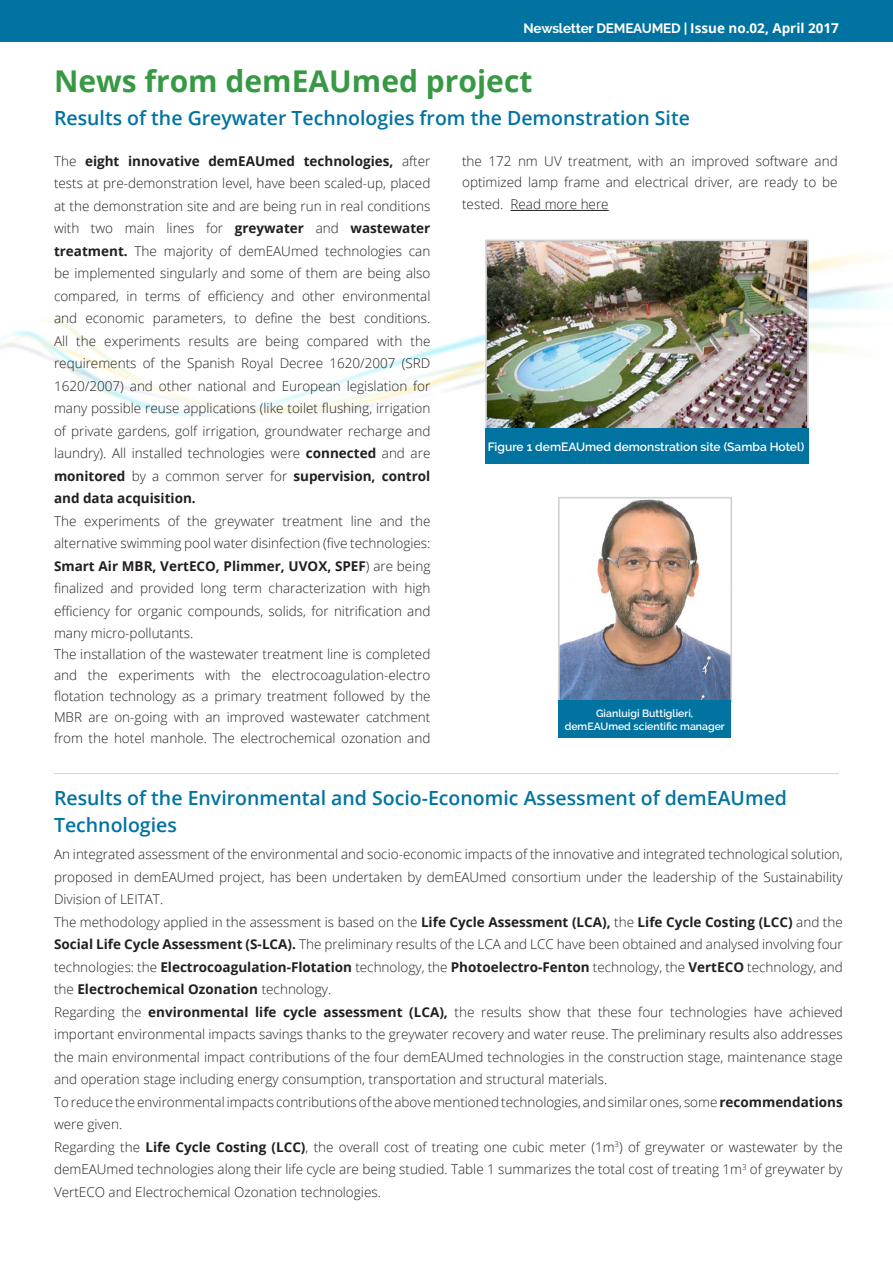
<style>
.page{position:relative;width:893px;height:1263px;background:#fff}
.page>*{position:absolute;margin:0;border:0;box-sizing:border-box;transform-origin:0 0}
.t1{font:700 30px "Open Sans";color:#389945}
.t2{font:600 19.5px/27px "Open Sans";color:#0073a1}
.t3{font:300 13.5px/22.5px "Open Sans";color:#231f20;text-align:justify}
.t4{font:700 13.5px "Raleway";letter-spacing:-.015em;color:#fff}
.t5{font:600 12px "Raleway";color:#fff}
.t6{font:600 10.5px/13.5px "Raleway";color:#fff;text-align:center}
.s1{font-family:"Open Sans"}
.s2{font-weight:700}
</style>
<div class="page">
<img style="left:0;top:209px;width:888px;height:208px">
<hr style="left:510px;top:210px;width:99px;height:1px;background:#231f20">
<div style="left:0;top:0;width:893px;height:41px;background:#0073a1"></div>
<img style="left:488px;top:243px;width:318px;height:186px">
<div style="left:485px;top:240px;width:324px;height:206px;border:2px solid #d1d2d4"></div>
<div style="left:485px;top:429px;width:324px;height:35px;background:#0073a1"></div>
<img style="left:561px;top:500px;width:168px;height:200px">
<div style="left:558px;top:497px;width:174px;height:206px;border:2px solid #d1d2d4"></div>
<div style="left:558px;top:700px;width:173px;height:38px;background:#0073a1"></div>
<hr style="left:54px;top:773px;width:785px;height:1px;background:#d1d2d4">
<p class="t4" style="left:524px;top:21px;width:317px">Newsletter DEMEAUMED | <span class="s1">Issue no.02, April 2017</span></p>
<p class="t1" style="left:54px;top:60px;width:480px">News from demEAUmed project</p>
<p class="t2" style="left:54px;top:104px;width:637px">Results of the Greywater Technologies from the Demonstration Site</p>
<p class="t3" style="left:54px;top:149px;width:378px">The <span class="s2">eight innovative demEAUmed technologies,</span> after tests at pre-demonstration level, have been scaled-up, placed at the demonstration site and are being run in real conditions with two main lines for <span class="s2">greywater</span> and <span class="s2">wastewater treatment.</span> The majority of demEAUmed technologies can be implemented singularly and some of them are being also compared, in terms of efficiency and other environmental and economic parameters, to define the best conditions.<br>All the experiments results are being compared with the requirements of the Spanish Royal Decree 1620/2007 (SRD 1620/2007) and other national and European legislation for many possible reuse applications (like toilet flushing, irrigation of private gardens, golf irrigation, groundwater recharge and laundry). All installed technologies were <span class="s2">connected</span> and are <span class="s2">monitored</span> by a common server for <span class="s2">supervision, control and data acquisition.</span></p>
<p class="t3" style="left:54px;top:509px;width:378px">The experiments of the greywater treatment line and the alternative swimming pool water disinfection (five technologies:<br><span class="s2">Smart Air MBR, VertECO, Plimmer, UVOX, SPEF</span>) are being finalized and provided long term characterization with high efficiency for organic compounds, solids, for nitrification and many micro-pollutants.</p>
<p class="t3" style="left:54px;top:644px;width:378px;line-height:21px">The installation of the wastewater treatment line is completed and the experiments with the electrocoagulation-electro flotation technology as a primary treatment followed by the MBR are on-going with an improved wastewater catchment from the hotel manhole. The electrochemical ozonation and</p>
<p class="t3" style="left:462px;top:150px;width:377px;line-height:21px">the 172 nm UV treatment, with an improved software and optimized lamp frame and electrical driver, are ready to be</p>
<p class="t3" style="left:462px;top:193px;width:148px">tested. Read more here</p>
<p class="t5" style="left:488px;top:440px;width:318px">Figure 1 demEAUmed demonstration site (Samba Hotel)</p>
<p class="t6" style="left:565px;top:706px;width:162px">Gianluigi Buttiglieri, demEAUmed scientific manager</p>
<p class="t2" style="left:54px;top:784px;width:735px">Results of the Environmental and Socio-Economic Assessment of demEAUmed<br>Technologies</p>
<p class="t3" style="left:54px;top:843px;width:790px">An integrated assessment of the environmental and socio-economic impacts of the innovative and integrated technological solution, proposed in demEAUmed project, has been undertaken by demEAUmed consortium under the leadership of the Sustainability Division of LEITAT.</p>
<p class="t3" style="left:54px;top:910px;width:790px">The methodology applied in the assessment is based on the <span class="s2">Life Cycle Assessment (LCA),</span> the <span class="s2">Life Cycle Costing (LCC)</span> and the <span class="s2">Social Life Cycle Assessment (S-LCA).</span> The preliminary results of the LCA and LCC have been obtained and analysed involving four technologies: the <span class="s2">Electrocoagulation-Flotation</span> technology, the <span class="s2">Photoelectro-Fenton</span> technology, the <span class="s2">VertECO</span> technology, and the <span class="s2">Electrochemical Ozonation</span> technology.</p>
<p class="t3" style="left:54px;top:1000px;width:790px">Regarding the <span class="s2">environmental life cycle assessment (LCA),</span> the results show that these four technologies have achieved important environmental impacts savings thanks to the greywater recovery and water reuse. The preliminary results also addresses the main environmental impact contributions of the four demEAUmed technologies in the construction stage, maintenance stage and operation stage including energy consumption, transportation and structural materials.</p>
<p class="t3" style="left:54px;top:1090px;width:790px">To reduce the environmental impacts contributions of the above mentioned technologies, and similar ones, some <span class="s2">recommendations </span>were given.</p>
<p class="t3" style="left:54px;top:1135px;width:790px">Regarding the <span class="s2">Life Cycle Costing (LCC)</span>, the overall cost of treating one cubic meter (1m<sup>3</sup>) of greywater or wastewater by the demEAUmed technologies along their life cycle are being studied. Table 1 summarizes the total cost of treating 1m<sup>3</sup> of greywater by VertECO and Electrochemical Ozonation technologies.</p>
</div>
